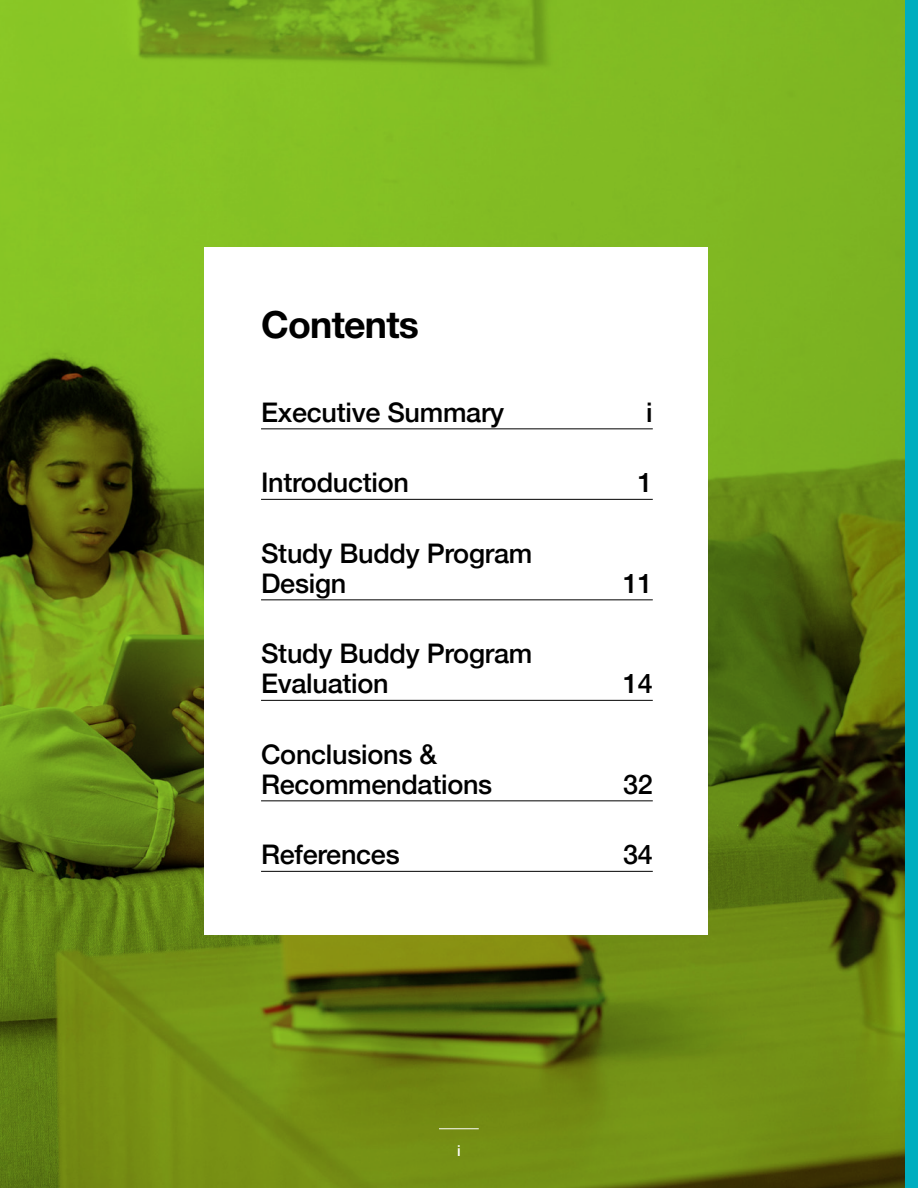
<style>
.page{position:relative;width:918px;height:1188px;background:#fff}
.page>*{position:absolute;margin:0;border:0;box-sizing:border-box;transform-origin:0 0}
.TOC_title{font:700 37.5px "Helvetica Neue LT Pro";letter-spacing:-.02em;color:#000}
.t1{font:500 27px/30px "Helvetica Neue";letter-spacing:-.01em;color:#000}
.Page_Numbers{font:500 15px "Helvetica Neue";color:#fff}
</style>
<div class="page">
<img style="left:0;top:0;width:906px;height:1188px">
<hr style="left:439px;top:1128px;width:40px;height:1px;background:#fff">
<div style="left:205px;top:248px;width:503px;height:687px;background:#fff"></div>
<hr style="left:261px;top:428px;width:392px;height:1px;background:#000">
<hr style="left:261px;top:499px;width:392px;height:1px;background:#000">
<hr style="left:261px;top:599px;width:392px;height:1px;background:#000">
<hr style="left:261px;top:700px;width:392px;height:1px;background:#000">
<hr style="left:261px;top:800px;width:392px;height:1px;background:#000">
<hr style="left:261px;top:871px;width:392px;height:1px;background:#000">
<div style="left:906px;top:0;width:12px;height:1188px;background:#00adbf"></div>
<h2 class="TOC_title" style="left:261px;top:301px;width:159px">Contents</h2>
<p class="t1" style="left:261px;top:395px;width:245px">Executive Summary</p>
<p class="t1" style="left:646px;top:395px;width:8px">i</p>
<p class="t1" style="left:261px;top:465px;width:150px">Introduction</p>
<p class="t1" style="left:638px;top:465px;width:17px">1</p>
<p class="t1" style="left:261px;top:536px;width:273px">Study Buddy Program<br>Design</p>
<p class="t1" style="left:261px;top:636px;width:273px">Study Buddy Program<br>Evaluation</p>
<p class="t1" style="left:261px;top:737px;width:233px">Conclusions &amp;<br>Recommendations</p>
<p class="t1" style="left:623px;top:566px;width:31px">11</p>
<p class="t1" style="left:623px;top:666px;width:31px">14</p>
<p class="t1" style="left:623px;top:767px;width:31px">32</p>
<p class="t1" style="left:261px;top:837px;width:140px">References</p>
<p class="t1" style="left:623px;top:837px;width:31px">34</p>
<p class="Page_Numbers" style="left:457px;top:1139px;width:5px">i</p>
</div>
